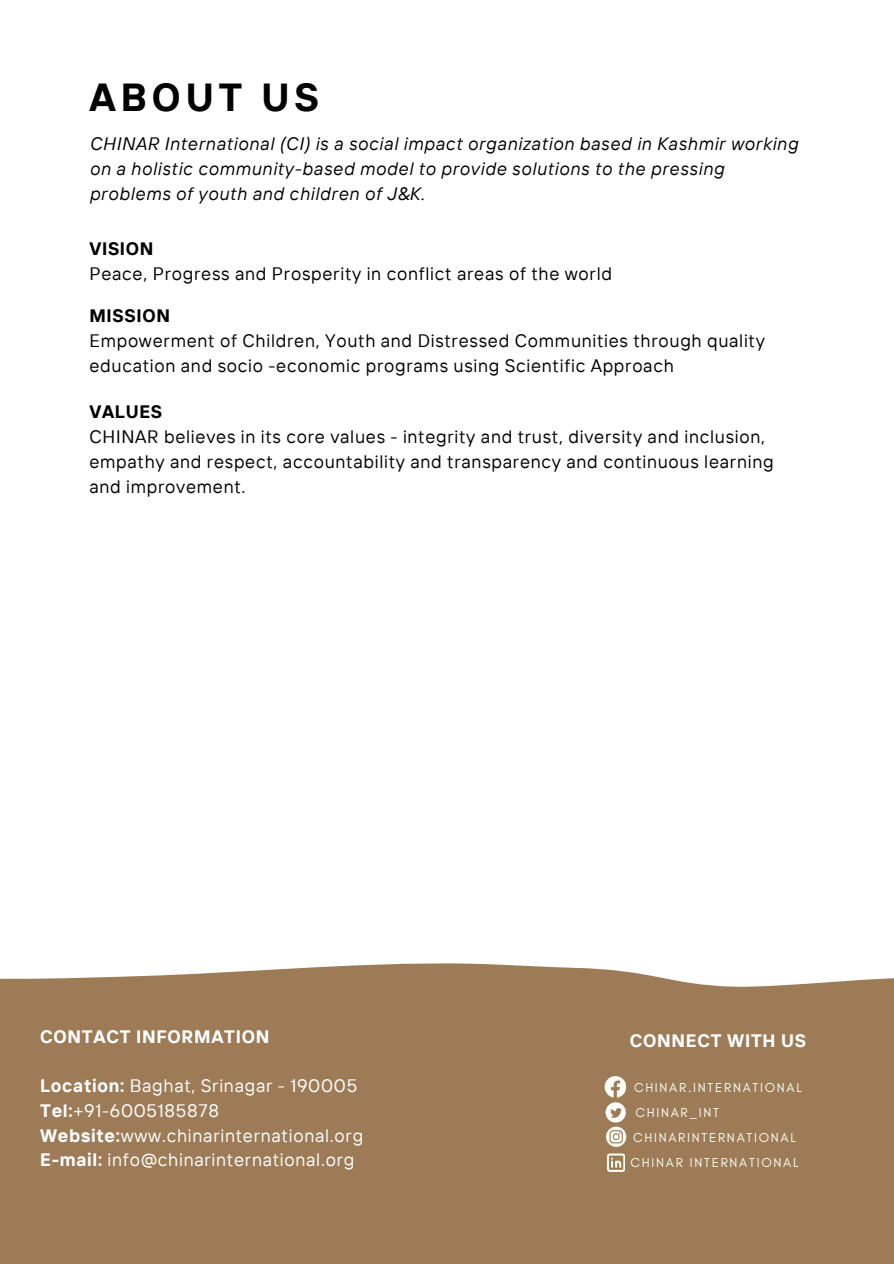
<style>
.page{position:relative;width:894px;height:1264px;background:#fff}
.page>*{position:absolute;margin:0;border:0;box-sizing:border-box;transform-origin:0 0}
.t1{font:700 39px "TT Interphases";letter-spacing:.13em;color:#000001}
.t2{font:18px/24.8px "TT Interphases";letter-spacing:.04em;color:#000001}
.t3{font:italic 18px/24.8px "TT Interphases";letter-spacing:.04em;color:#000001}
.t4{font:18px/24.8px "TT Interphases";letter-spacing:.04em;color:#fff}
.t5{font:700 18px "TT Interphases";letter-spacing:.04em;color:#fff}
.t6{font:13.2px "Glacial Indifference";letter-spacing:.13em;color:#f9fff4}
.s1{font-weight:700}
</style>
<div class="page">
<div style="left:0;top:963px;width:893px;height:300px;background:#9d7b57"></div>
<svg style="left:604px;top:1076px;width:22px;height:70px"></svg>
<svg style="left:606px;top:1153px;width:18px;height:18px"></svg>
<h1 class="t1" style="left:89px;top:72px;width:231px">ABOUT US</h1>
<h3 class="t3" style="left:89px;top:131px;width:709px">CHINAR International (CI) is a social impact organization based in Kashmir working on a holistic community-based model to provide solutions to the pressing problems of youth and children of J&amp;K.</h3>
<h3 class="t2" style="left:89px;top:236px;width:524px"><span class="s1">VISION<br></span>Peace, Progress and Prosperity in conflict areas of the world</h3>
<h3 class="t2" style="left:89px;top:303px;width:677px"><span class="s1">MISSION<br></span>Empowerment of Children, Youth and Distressed Communities through quality education and socio -economic programs using Scientific Approach</h3>
<h3 class="t2" style="left:89px;top:399px;width:685px"><span class="s1">VALUES<br></span>CHINAR believes in its core values - integrity and trust, diversity and inclusion, empathy and respect, accountability and transparency and continuous learning and improvement.</h3>
<p class="t5" style="left:40px;top:1024px;width:231px">CONTACT INFORMATION</p>
<h2 class="t4" style="left:40px;top:1072px;width:324px"><span class="s1">Location:</span> Baghat, Srinagar - 190005<br><span class="s1">Tel:</span>+91-6005185878<br><span class="s1">Website:</span>www.chinarinternational.org <span class="s1">E-mail:</span> info@chinarinternational.org</h2>
<h3 class="t6" style="left:633px;top:1078px;width:169px">CHINAR.INTERNATIONAL</h3>
<p class="t5" style="left:629px;top:1029px;width:178px">CONNECT WITH US</p>
<h2 class="t6" style="left:635px;top:1104px;width:85px">CHINAR_INT</h2>
<p class="t6" style="left:633px;top:1129px;width:164px">CHINARINTERNATIONAL</p>
<p class="t6" style="left:630px;top:1154px;width:169px">CHINAR INTERNATIONAL</p>
</div>
